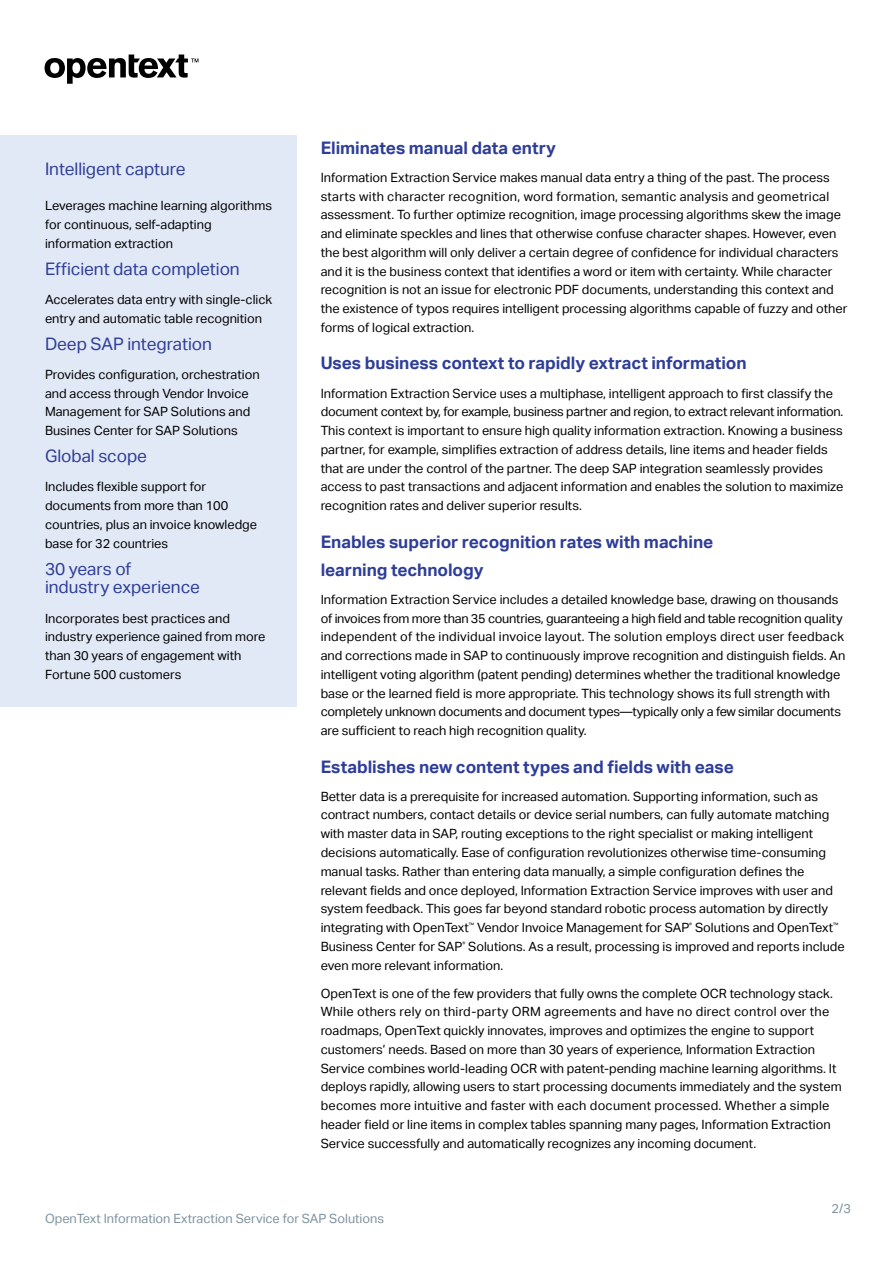
<style>
.page{position:relative;width:893px;height:1263px;background:#fff}
.page>*{position:absolute;margin:0;border:0;box-sizing:border-box;transform-origin:0 0}
.t1{font:700 17.25px/28px "Aktiv Grotesk";letter-spacing:-.005em;color:#2e3d98}
.t2{font:17.25px/18.3px "Aktiv Grotesk";letter-spacing:-.005em;color:#2e3d98}
.t3{font:12.75px/18.8px "Aktiv Grotesk";color:#000}
.t4{font:12.75px "Aktiv Grotesk";color:#7e929f}
</style>
<div class="page">
<svg style="left:45px;top:55px;width:153px;height:29px"></svg>
<div style="left:0;top:135px;width:297px;height:572px;background:#e1e8f6"></div>
<h1 class="t2" style="left:45px;top:160px;width:142px">Intelligent capture</h1>
<p class="t3" style="left:45px;top:196px;width:229px">Leverages machine learning algorithms for continuous, self-adapting information extraction</p>
<h1 class="t2" style="left:45px;top:260px;width:196px">Efficient data completion</h1>
<p class="t3" style="left:45px;top:290px;width:229px">Accelerates data entry with single-click entry and automatic table recognition</p>
<h1 class="t2" style="left:45px;top:335px;width:168px">Deep SAP integration</h1>
<p class="t3" style="left:45px;top:365px;width:216px">Provides configuration, orchestration and access through Vendor Invoice Management for SAP Solutions and Busines Center for SAP Solutions</p>
<h1 class="t2" style="left:45px;top:447px;width:104px">Global scope</h1>
<p class="t3" style="left:45px;top:477px;width:214px">Includes flexible support for documents from more than 100 countries, plus an invoice knowledge base for 32 countries</p>
<h1 class="t2" style="left:45px;top:560px;width:157px">30 years of<br>industry experience</h1>
<p class="t3" style="left:45px;top:609px;width:222px">Incorporates best practices and industry experience gained from more than 30 years of engagement with<br>Fortune 500 customers</p>
<h1 class="t1" style="left:321px;top:134px;width:237px">Eliminates manual data entry</h1>
<p class="t3" style="left:321px;top:168px;width:528px">Information Extraction Service makes manual data entry a thing of the past. The process starts with character recognition, word formation, semantic analysis and geometrical assessment. To further optimize recognition, image processing algorithms skew the image and eliminate speckles and lines that otherwise confuse character shapes. However, even the best algorithm will only deliver a certain degree of confidence for individual characters and it is the business context that identifies a word or item with certainty. While character recognition is not an issue for electronic PDF documents, understanding this context and the existence of typos requires intelligent processing algorithms capable of fuzzy and other forms of logical extraction.</p>
<h1 class="t1" style="left:321px;top:349px;width:427px">Uses business context to rapidly extract information</h1>
<p class="t3" style="left:321px;top:384px;width:524px">Information Extraction Service uses a multiphase, intelligent approach to first classify the document context by, for example, business partner and region, to extract relevant information.<br>This context is important to ensure high quality information extraction. Knowing a business partner, for example, simplifies extraction of address details, line items and header fields that are under the control of the partner. The deep SAP integration seamlessly provides access to past transactions and adjacent information and enables the solution to maximize recognition rates and deliver superior results.</p>
<h1 class="t1" style="left:321px;top:528px;width:394px">Enables superior recognition rates with machine learning technology</h1>
<p class="t3" style="left:321px;top:590px;width:526px">Information Extraction Service includes a detailed knowledge base, drawing on thousands of invoices from more than 35 countries, guaranteeing a high field and table recognition quality independent of the individual invoice layout. The solution employs direct user feedback and corrections made in SAP to continuously improve recognition and distinguish fields. An intelligent voting algorithm (patent pending) determines whether the traditional knowledge base or the learned field is more appropriate. This technology shows its full strength with completely unknown documents and document types—typically only a few similar documents are sufficient to reach high recognition quality.</p>
<h1 class="t1" style="left:321px;top:753px;width:415px">Establishes new content types and fields with ease</h1>
<p class="t3" style="left:321px;top:787px;width:526px">Better data is a prerequisite for increased automation. Supporting information, such as contract numbers, contact details or device serial numbers, can fully automate matching with master data in SAP, routing exceptions to the right specialist or making intelligent decisions automatically. Ease of configuration revolutionizes otherwise time-consuming manual tasks. Rather than entering data manually, a simple configuration defines the relevant fields and once deployed, Information Extraction Service improves with user and system feedback. This goes far beyond standard robotic process automation by directly integrating with OpenText<sup>™</sup> Vendor Invoice Management for SAP<sup>®</sup> Solutions and OpenText<sup>™ </sup>Business Center for SAP<sup>®</sup> Solutions. As a result, processing is improved and reports include even more relevant information.</p>
<p class="t3" style="left:321px;top:984px;width:523px">OpenText is one of the few providers that fully owns the complete OCR technology stack.<br>While others rely on third-party ORM agreements and have no direct control over the roadmaps, OpenText quickly innovates, improves and optimizes the engine to support customers’ needs. Based on more than 30 years of experience, Information Extraction Service combines world-leading OCR with patent-pending machine learning algorithms. It deploys rapidly, allowing users to start processing documents immediately and the system becomes more intuitive and faster with each document processed. Whether a simple header field or line items in complex tables spanning many pages, Information Extraction Service successfully and automatically recognizes any incoming document.</p>
<p class="t4" style="left:45px;top:1211px;width:341px">OpenText Information Extraction Service for SAP Solutions</p>
<p class="t4" style="left:832px;top:1201px;width:21px">2/3</p>
</div>
